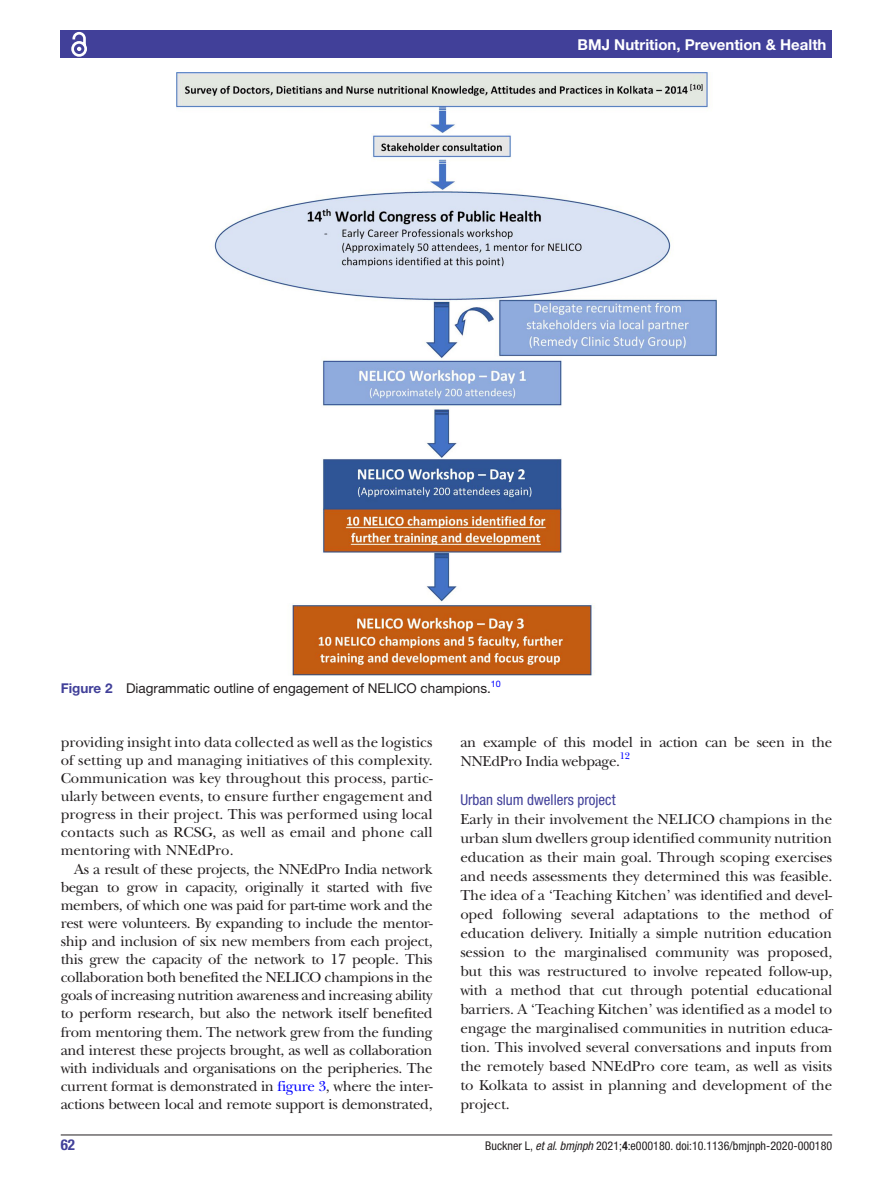
<style>
.page{position:relative;width:893px;height:1191px;background:#fff}
.page>*{position:absolute;margin:0;border:0;box-sizing:border-box;transform-origin:0 0}
.t1{font:15px/18.1px "New Baskerville";letter-spacing:-.02em;color:#231f20;text-align:justify}
.t2{font:700 15px "Helvetica Neue LT Std";color:#fff}
.t3{font:condensed 15px "Helvetica Neue LT Std";color:#414099}
.t4{font:700 condensed 15px "Helvetica Neue LT Std";color:#414099}
.t5{font:13.5px "Helvetica Neue LT Std";color:#231f20}
.t6{font:condensed 12px "Helvetica Neue LT Std";color:#231f20}
.t7{font:9.9px "New Baskerville";color:#00f}
.s1{font-weight:700;color:#414099}
.s2{color:#00f}
.s3{font-style:italic}
.s4{font-weight:700}
</style>
<div class="page">
<hr style="left:61px;top:1134px;width:771px;height:1px;background:#231f20">
<div style="left:61px;top:31px;width:771px;height:27px;background:#414099"></div>
<svg style="left:71px;top:31px;width:16px;height:26px"></svg>
<img style="left:176px;top:73px;width:540px;height:602px">
<p class="t2" style="left:578px;top:35px;width:250px">BMJ Nutrition, Prevention &amp; Health</p>
<p class="t5" style="left:61px;top:680px;width:442px"><span class="s1">Figure 2</span> Diagrammatic outline of engagement of NELICO champions.<sup>10</sup></p>
<p class="t1" style="left:61px;top:733px;width:373px">providing insight into data collected as well as the logistics of setting up and managing initiatives of this complexity.<br>Communication was key throughout this process, partic&shy;ularly between events, to ensure further engagement and progress in their project. This was performed using local contacts such as RCSG, as well as email and phone call mentoring with NNEdPro.</p>
<p class="t1" style="left:61px;top:859px;width:373px;text-indent:14px">As a result of these projects, the NNEdPro India network began to grow in capacity, originally it started with five members, of which one was paid for part-time work and the rest were volunteers. By expanding to include the mentor&shy;ship and inclusion of six new members from each project, this grew the capacity of the network to 17 people. This collaboration both benefited the NELICO champions in the goals of increasing nutrition awareness and increasing ability to perform research, but also the network itself benefited from mentoring them. The network grew from the funding and interest these projects brought, as well as collaboration with individuals and organisations on the peripheries. The current format is demonstrated in <span class="s2">figure 3</span>, where the inter&shy;actions between local and remote support is demonstrated,</p>
<p class="t1" style="left:460px;top:732px;width:373px;line-height:18.9px">an example of this model in action can be seen in the<br>NNEdPro India webpage.</p>
<p class="t7" style="left:620px;top:750px;width:12px">12</p>
<p class="t3" style="left:460px;top:791px;width:157px">Urban slum dwellers project</p>
<p class="t1" style="left:460px;top:810px;width:373px;line-height:18.9px">Early in their involvement the NELICO champions in the urban slum dwellers group identified community nutrition education as their main goal. Through scoping exercises and needs assessments they determined this was feasible.<br>The idea of a ‘Teaching Kitchen’ was identified and devel&shy;oped following several adaptations to the method of education delivery. Initially a simple nutrition education session to the marginalised community was proposed, but this was restructured to involve repeated follow-up, with a method that cut through potential educational barriers. A ‘Teaching Kitchen’ was identified as a model to engage the marginalised communities in nutrition educa&shy;tion. This involved several conversations and inputs from the remotely based NNEdPro core team, as well as visits to Kolkata to assist in planning and development of the project.</p>
<p class="t4" style="left:61px;top:1135px;width:16px">62</p>
<p class="t6" style="left:485px;top:1138px;width:348px">Buckner L, <span class="s3">et al</span>. <span class="s3">bmjnph</span> 2021;<span class="s4">4</span>:e000180. doi:10.1136/bmjnph-2020-000180</p>
</div>
